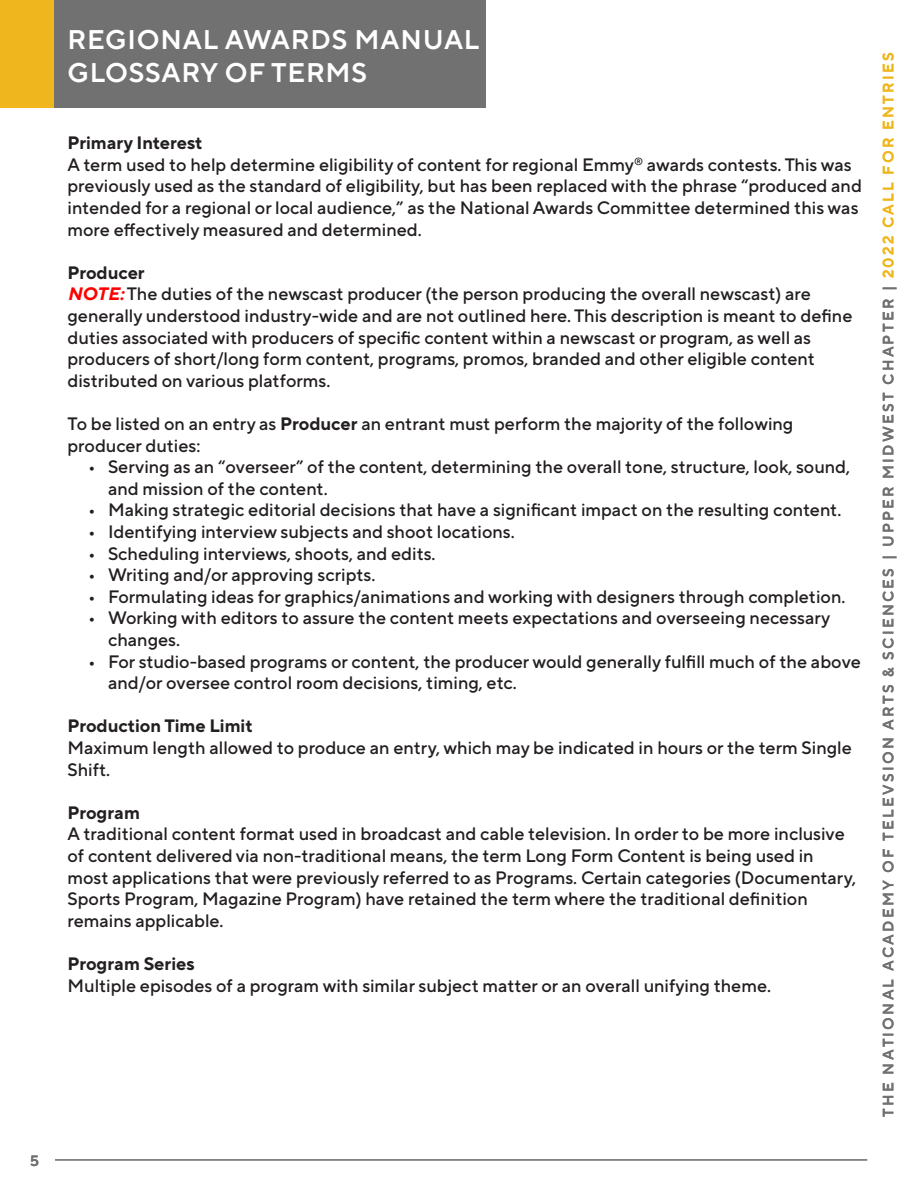
<style>
.page{position:relative;width:918px;height:1188px;background:#fff}
.page>*{position:absolute;margin:0;border:0;box-sizing:border-box;transform-origin:0 0}
.t1{font:600 27px/32.4px "TT Norms Pro";letter-spacing:.03em;color:#fff}
.t2{font:500 18px/21.6px "TT Norms Pro";color:#231f20}
.t3{font:600 15px "TT Norms Pro";letter-spacing:.15em;color:#717172}
.s1{font-weight:700}
.s2{font-weight:700;font-style:italic;color:#f00}
.s3{color:#efb71d}
</style>
<div class="page">
<div style="left:0;top:0;width:486px;height:108px;background:#717172"></div>
<div style="left:0;top:0;width:54px;height:108px;background:#efb71d"></div>
<hr style="left:55px;top:1159px;width:812px;height:1px;background:#717172">
<p class="t3" style="left:30px;top:1150px;width:10px">5</p>
<h1 class="t1" style="left:68px;top:22px;width:414px">REGIONAL AWARDS MANUAL<br>GLOSSARY OF TERMS</h1>
<p class="t2" style="left:68px;top:131px;width:796px"><span class="s1">Primary Interest<br></span>A term used to help determine eligibility of content for regional Emmy<sup>®</sup> awards contests. This was previously used as the standard of eligibility, but has been replaced with the phrase “produced and intended for a regional or local audience,” as the National Awards Committee determined this was more effectively measured and determined.</p>
<p class="t2" style="left:68px;top:260px;width:786px"><span class="s1">Producer<br></span><span class="s2">NOTE:</span> The duties of the newscast producer (the person producing the overall newscast) are generally understood industry-wide and are not outlined here. This description is meant to define duties associated with producers of specific content within a newscast or program, as well as producers of short/long form content, programs, promos, branded and other eligible content distributed on various platforms.</p>
<p class="t2" style="left:68px;top:412px;width:727px">To be listed on an entry as <span class="s1">Producer</span> an entrant must perform the majority of the following producer duties:</p>
<p class="t2" style="left:108px;top:455px;width:744px;text-indent:-20px">• Serving as an “overseer” of the content, determining the overall tone, structure, look, sound, and mission of the content.</p>
<p class="t2" style="left:88px;top:498px;width:755px">• Making strategic editorial decisions that have a significant impact on the resulting content.</p>
<p class="t2" style="left:88px;top:520px;width:428px">• Identifying interview subjects and shoot locations.</p>
<p class="t2" style="left:88px;top:541px;width:349px">• Scheduling interviews, shoots, and edits.</p>
<p class="t2" style="left:88px;top:563px;width:289px">• Writing and/or approving scripts.</p>
<p class="t2" style="left:88px;top:584px;width:759px">• Formulating ideas for graphics/animations and working with designers through completion.</p>
<p class="t2" style="left:108px;top:606px;width:724px;text-indent:-20px">• Working with editors to assure the content meets expectations and overseeing necessary changes.</p>
<p class="t2" style="left:108px;top:649px;width:754px;text-indent:-20px">• For studio-based programs or content, the producer would generally fulfill much of the above and/or oversee control room decisions, timing, etc.</p>
<p class="t2" style="left:68px;top:714px;width:786px"><span class="s1">Production Time Limit<br></span>Maximum length allowed to produce an entry, which may be indicated in hours or the term Single<br>Shift.</p>
<p class="t2" style="left:68px;top:800px;width:790px"><span class="s1">Program<br></span>A traditional content format used in broadcast and cable television. In order to be more inclusive of content delivered via non-traditional means, the term Long Form Content is being used in most applications that were previously referred to as Programs. Certain categories (Documentary, Sports Program, Magazine Program) have retained the term where the traditional definition remains applicable.</p>
<p class="t2" style="left:68px;top:952px;width:705px"><span class="s1">Program Series<br></span>Multiple episodes of a program with similar subject matter or an overall unifying theme.</p>
<p class="t3" style="left:877px;top:1117px;width:1066px;rotate:-90deg">THE NATIONAL ACADEMY OF TELEVSION ARTS &amp; SCIENCES | UPPER MIDWEST CHAPTER | <span class="s3">2022 CALL FOR ENTRIES</span></p>
</div>
